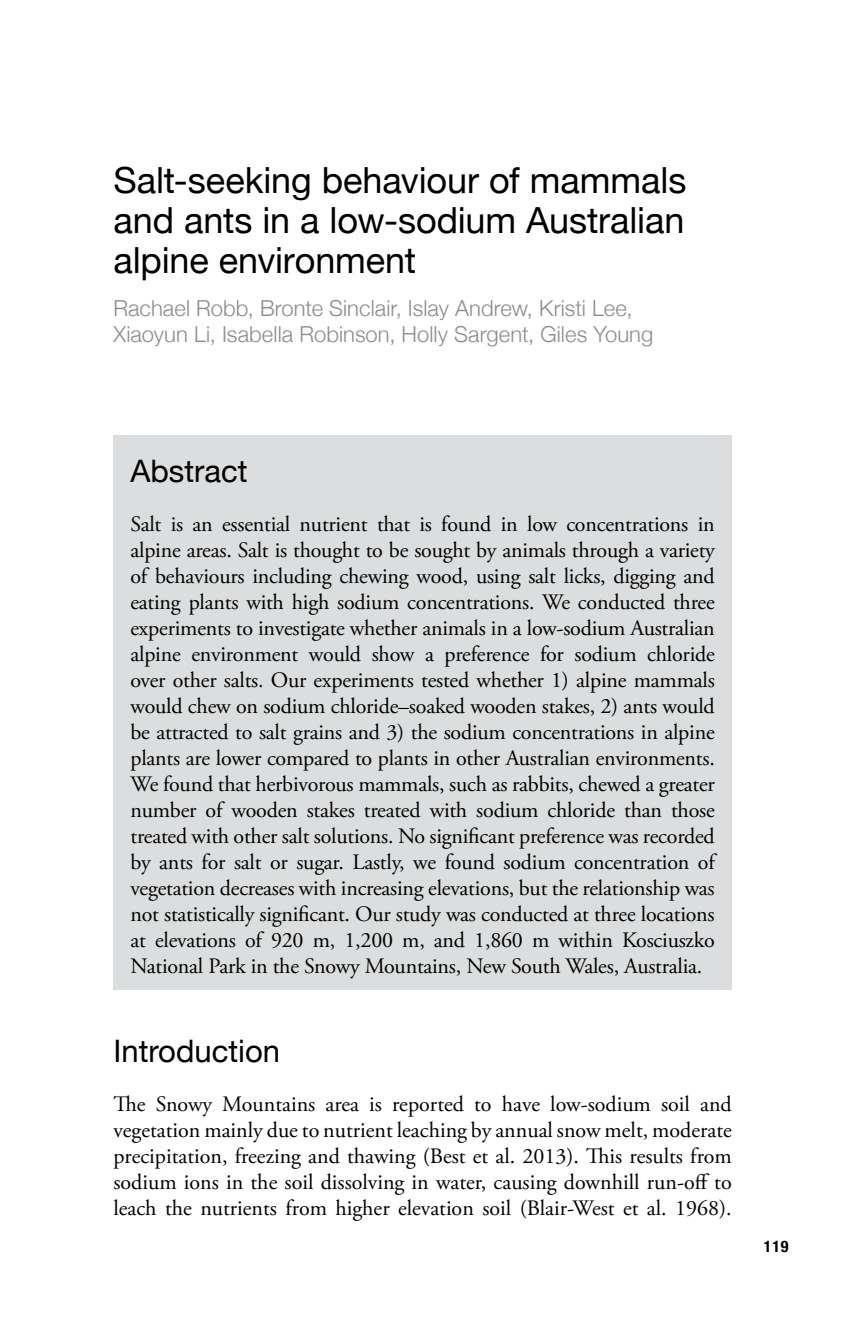
<style>
.page{position:relative;width:868px;height:1327px;background:#fff}
.page>*{position:absolute;margin:0;border:0;box-sizing:border-box;transform-origin:0 0}
.t1{font:36px/40px "Helvetica Neue";letter-spacing:-.005em;color:#000;text-align:justify}
.t2{font:31px "Helvetica Neue";color:#000}
.t3{font:22px/26px "Adobe Garamond Pro";letter-spacing:-.01em;color:#000;text-align:justify}
.t4{font:300 22px/26px "Helvetica Neue";letter-spacing:.005em;color:#8a8c8e}
.t5{font:700 condensed 16px "Helvetica Neue";color:#000}
</style>
<div class="page">
<div style="left:113px;top:436px;width:618px;height:554px;background:#dcddde"></div>
<h1 class="t1" style="left:113px;top:162px;width:574px">Salt-seeking behaviour of mammals and ants in a low-sodium Australian alpine environment</h1>
<p class="t4" style="left:113px;top:294px;width:541px">Rachael Robb, Bronte Sinclair, Islay Andrew, Kristi Lee,<br>Xiaoyun Li, Isabella Robinson, Holly Sargent, Giles Young</p>
<h2 class="t2" style="left:130px;top:449px;width:119px">Abstract</h2>
<p class="t3" style="left:130px;top:512px;width:586px">Salt is an essential nutrient that is found in low concentrations in alpine areas. Salt is thought to be sought by animals through a variety of behaviours including chewing wood, using salt licks, digging and eating plants with high sodium concentrations. We conducted three experiments to investigate whether animals in a low-sodium Australian alpine environment would show a preference for sodium chloride over other salts. Our experiments tested whether 1) alpine mammals would chew on sodium chloride–soaked wooden stakes, 2) ants would be attracted to salt grains and 3) the sodium concentrations in alpine plants are lower compared to plants in other Australian environments.<br>We found that herbivorous mammals, such as rabbits, chewed a greater number of wooden stakes treated with sodium chloride than those treated with other salt solutions. No significant preference was recorded by ants for salt or sugar. Lastly, we found sodium concentration of vegetation decreases with increasing elevations, but the relationship was not statistically significant. Our study was conducted at three locations at elevations of 920 m, 1,200 m, and 1,860 m within Kosciuszko National Park in the Snowy Mountains, New South Wales, Australia.</p>
<h2 class="t2" style="left:113px;top:1028px;width:168px">Introduction</h2>
<p class="t3" style="left:113px;top:1091px;width:619px">The Snowy Mountains area is reported to have low-sodium soil and vegetation mainly due to nutrient leaching by annual snow melt, moderate precipitation, freezing and thawing (Best et al. 2013). This results from sodium ions in the soil dissolving in water, causing downhill run-off to leach the nutrients from higher elevation soil (Blair-West et al. 1968).</p>
<p class="t5" style="left:763px;top:1232px;width:26px">119</p>
</div>
